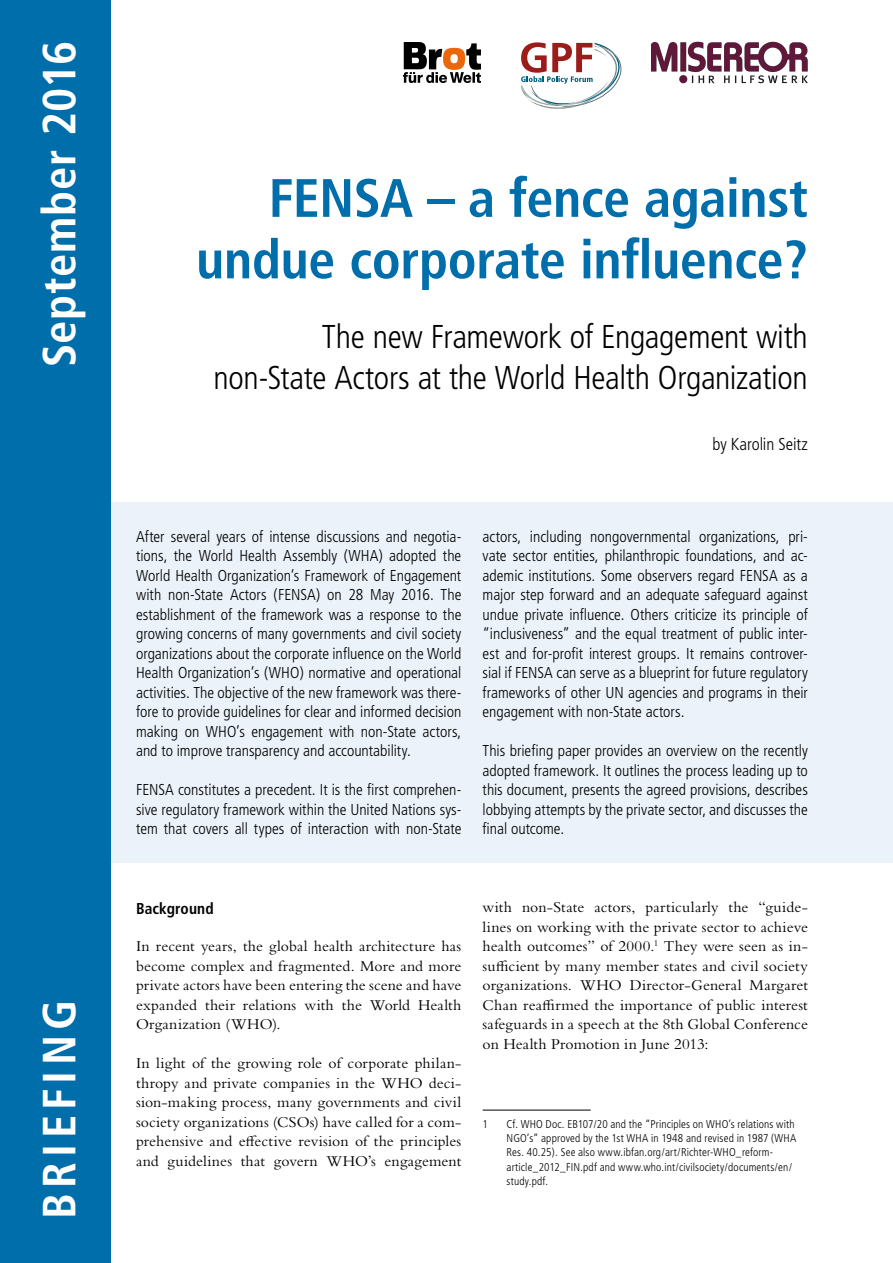
<style>
.page{position:relative;width:893px;height:1263px;background:#fff}
.page>*{position:absolute;margin:0;border:0;box-sizing:border-box;transform-origin:0 0}
.t1{font:700 condensed 54px/61.5px "Frutiger";letter-spacing:-.01em;color:#006eab;text-align:right}
.t2{font:700 condensed 46.5px "Frutiger";letter-spacing:.015em;color:#fff}
.t3{font:700 condensed 46.5px "Frutiger";letter-spacing:.115em;color:#fff}
.t4{font:300 condensed 33px/41.1px "Frutiger";letter-spacing:-.01em;color:#000;text-align:right}
.t5{font:300 condensed 17.25px "Frutiger";letter-spacing:-.005em;color:#000}
.t6{font:300 condensed 15.75px/19.5px "Frutiger";color:#000;text-align:justify}
.t7{font:15.75px/19.5px "Bembo Std";letter-spacing:.005em;color:#000;text-align:justify}
.t8{font:700 condensed 15.75px "Frutiger";letter-spacing:.01em;color:#000}
.t9{font:300 condensed 11.25px/14.2px "Frutiger";letter-spacing:.015em;color:#000}
</style>
<div class="page">
<div style="left:0;top:503px;width:893px;height:360px;background:#ebf2f9"></div>
<div style="left:0;top:0;width:111px;height:1263px;background:#006eab"></div>
<svg style="left:521px;top:42px;width:100px;height:67px"></svg>
<hr style="left:483px;top:1110px;width:108px;height:1px;background:#000">
<img style="left:651px;top:41px;width:157px;height:43px">
<img style="left:404px;top:43px;width:77px;height:39px">
<h2 class="t2" style="left:32px;top:367px;width:328px;rotate:-90deg">September 2016</h2>
<h2 class="t3" style="left:32px;top:1219px;width:221px;rotate:-90deg">BRIEFING</h2>
<h1 class="t1" style="left:196px;top:167px;width:613px">FENSA – a fence against undue corporate influence?</h1>
<h3 class="t4" style="left:214px;top:316px;width:596px">The new Framework of Engagement with non-State Actors at the World Health Organization</h3>
<p class="t5" style="left:712px;top:434px;width:97px">by Karolin Seitz</p>
<p class="t6" style="left:136px;top:527px;width:327px">After several years of intense discussions and negotia&shy;tions, the World Health Assembly (WHA) adopted the World Health Organization’s Framework of Engagement with non-State Actors (FENSA) on 28 May 2016. The establishment of the framework was a response to the growing concerns of many governments and civil society organizations about the corporate influence on the World Health Organization’s (WHO) normative and operational activities. The objective of the new framework was there&shy;fore to provide guidelines for clear and informed decision making on WHO’s engagement with non-State actors, and to improve transparency and accountability.</p>
<p class="t6" style="left:136px;top:780px;width:327px">FENSA constitutes a precedent. It is the first comprehen&shy;sive regulatory framework within the United Nations sys&shy;tem that covers all types of interaction with non-State</p>
<p class="t6" style="left:483px;top:527px;width:327px">actors, including nongovernmental organizations, pri&shy;vate sector entities, philanthropic foundations, and ac&shy;ademic institutions. Some observers regard FENSA as a major step forward and an adequate safeguard against undue private influence. Others criticize its principle of “inclusiveness” and the equal treatment of public inter&shy;est and for-profit interest groups. It remains controver&shy;sial if FENSA can serve as a blueprint for future regulatory frameworks of other UN agencies and programs in their engagement with non-State actors.</p>
<p class="t6" style="left:483px;top:741px;width:327px">This briefing paper provides an overview on the recently adopted framework. It outlines the process leading up to this document, presents the agreed provisions, describes lobbying attempts by the private sector, and discusses the final outcome.</p>
<p class="t8" style="left:136px;top:899px;width:79px">Background</p>
<p class="t7" style="left:136px;top:936px;width:327px">In recent years, the global health architecture has become complex and fragmented. More and more private actors have been entering the scene and have expanded their relations with the World Health Organization (WHO).</p>
<p class="t7" style="left:136px;top:1053px;width:327px">In light of the growing role of corporate philan&shy;thropy and private companies in the WHO deci&shy;sion-making process, many governments and civil society organizations (CSOs) have called for a com&shy;prehensive and effective revision of the principles and guidelines that govern WHO’s engagement</p>
<p class="t7" style="left:483px;top:897px;width:327px">with non-State actors, particularly the “guide&shy;lines on working with the private sector to achieve health outcomes” of 2000.<sup>1</sup> They were seen as in&shy;sufficient by many member states and civil society organizations. WHO Director-General Margaret Chan reaffirmed the importance of public interest safeguards in a speech at the 8th Global Conference on Health Promotion in June 2013:</p>
<p class="t9" style="left:483px;top:1117px;width:7px">1</p>
<p class="t9" style="left:507px;top:1117px;width:291px">Cf. WHO Doc. EB107/20 and the “Principles on WHO’s relations with NGO’s” approved by the 1st WHA in 1948 and revised in 1987 (WHA Res. 40.25). See also www.ibfan.org/art/Richter-WHO_reform&shy;article_2012_FIN.pdf and www.who.int/civilsociety/documents/en/ study.pdf.</p>
</div>
